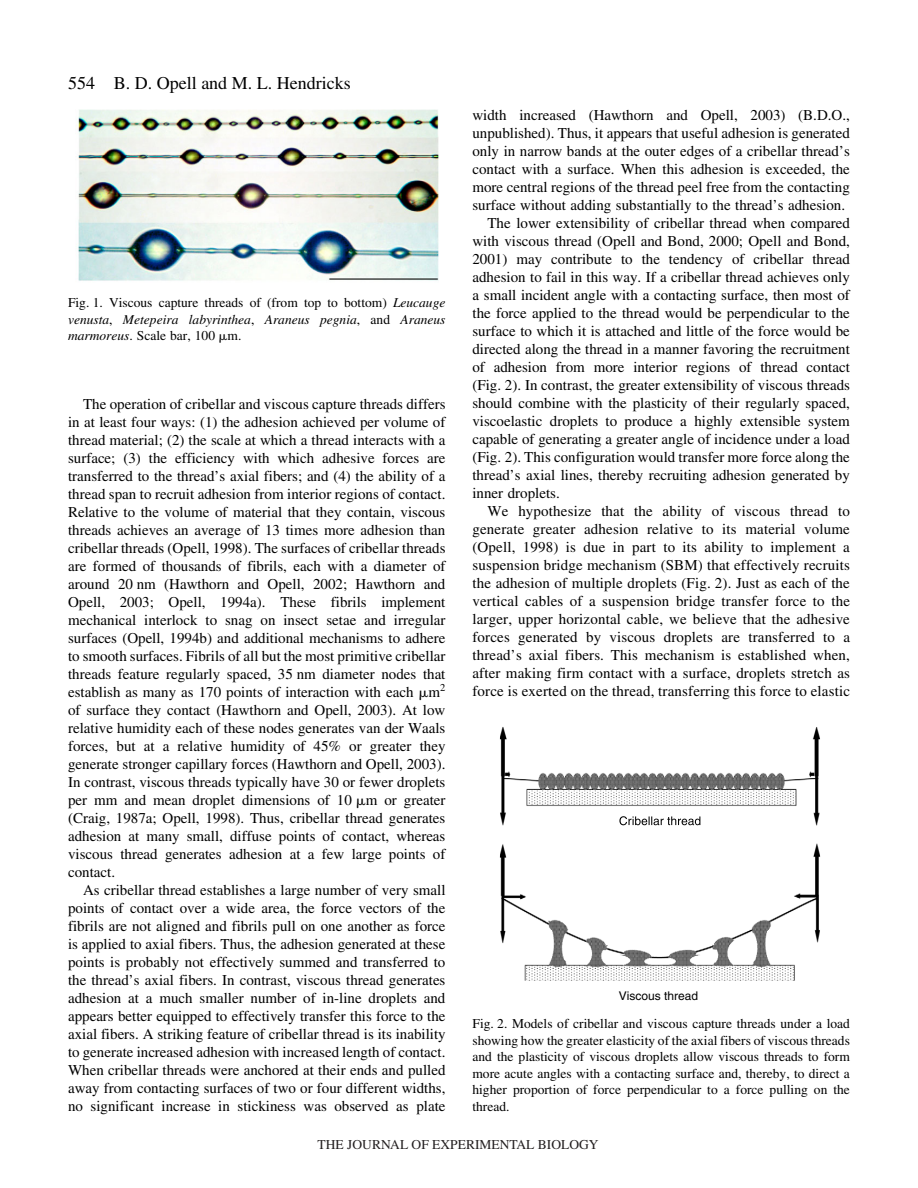
<style>
.page{position:relative;width:918px;height:1188px;background:#fff}
.page>*{position:absolute;margin:0;border:0;box-sizing:border-box;transform-origin:0 0}
.t1{font:18px "Times";color:#000}
.t2{font:15px/18px "Times";color:#000;text-align:justify}
.t3{font:13.5px/16.5px "Times";color:#000;text-align:justify}
.t4{font:13.5px "Times";color:#231f20}
.t5{font:12px "Helvetica";color:#000}
.s1{color:#fff}
.s2{font-style:italic}
.s3{font-family:"Mathematical Pi One"}
</style>
<div class="page">
<img style="left:78px;top:110px;width:361px;height:171px">
<img style="left:500px;top:727px;width:320px;height:254px">
<img style="left:619px;top:816px;width:81px;height:9px">
<p class="t1" style="left:68px;top:76px;width:28px">554</p>
<p class="t1" style="left:114px;top:76px;width:238px">B. D. Opell and M. L. Hendricks</p>
<p class="t2" style="left:472px;top:107px;width:379px">width increased (Hawthorn and Opell, 2003) (B.D.O.,</p>
<p class="t2" style="left:472px;top:125px;width:379px">unpublished). Thus, it appears that useful adhesion is generated</p>
<p class="t2" style="left:472px;top:143px;width:379px">only in narrow bands at the outer edges of a cribellar thread’s</p>
<p class="t2" style="left:472px;top:161px;width:379px">contact with a surface. When this adhesion is exceeded, the</p>
<p class="t2" style="left:472px;top:179px;width:379px">more central regions of the thread peel free from the contacting</p>
<p class="t2" style="left:472px;top:197px;width:374px">surface without adding substantially to the thread’s adhesion.</p>
<p class="t2" style="left:487px;top:215px;width:364px">The lower extensibility of cribellar thread when compared</p>
<p class="t2" style="left:472px;top:233px;width:379px">with viscous thread (Opell and Bond, 2000; Opell and Bond,</p>
<p class="t2" style="left:472px;top:251px;width:379px">2001) may contribute to the tendency of cribellar thread</p>
<p class="t2" style="left:472px;top:269px;width:379px">adhesion to fail in this way. If a cribellar thread achieves only</p>
<p class="t2" style="left:472px;top:287px;width:379px">a small incident angle with a contacting surface, then most of</p>
<p class="t2" style="left:472px;top:305px;width:379px">the force applied to the thread would be perpendicular to the</p>
<p class="t2" style="left:472px;top:323px;width:379px">surface to which it is attached and little of the force would be</p>
<p class="t2" style="left:472px;top:341px;width:379px">directed along the thread in a manner favoring the recruitment</p>
<p class="t2" style="left:472px;top:359px;width:379px">of adhesion from more interior regions of thread contact</p>
<p class="t2" style="left:472px;top:377px;width:379px">(Fig.<span class="s1">·</span>2). In contrast, the greater extensibility of viscous threads</p>
<p class="t2" style="left:472px;top:395px;width:379px">should combine with the plasticity of their regularly spaced,</p>
<p class="t2" style="left:472px;top:413px;width:379px">viscoelastic droplets to produce a highly extensible system</p>
<p class="t2" style="left:472px;top:431px;width:379px">capable of generating a greater angle of incidence under a load</p>
<p class="t2" style="left:472px;top:449px;width:379px">(Fig.<span class="s1">·</span>2). This configuration would transfer more force along the</p>
<p class="t2" style="left:472px;top:467px;width:379px">thread’s axial lines, thereby recruiting adhesion generated by</p>
<p class="t2" style="left:472px;top:485px;width:89px">inner droplets.</p>
<p class="t2" style="left:487px;top:503px;width:364px">We hypothesize that the ability of viscous thread to</p>
<p class="t2" style="left:472px;top:521px;width:379px">generate greater adhesion relative to its material volume</p>
<p class="t2" style="left:472px;top:539px;width:379px">(Opell, 1998) is due in part to its ability to implement a</p>
<p class="t2" style="left:472px;top:557px;width:379px">suspension bridge mechanism (SBM) that effectively recruits</p>
<p class="t2" style="left:472px;top:575px;width:379px">the adhesion of multiple droplets (Fig.<span class="s1">·</span>2). Just as each of the</p>
<p class="t2" style="left:473px;top:593px;width:379px">vertical cables of a suspension bridge transfer force to the</p>
<p class="t2" style="left:473px;top:611px;width:379px">larger, upper horizontal cable, we believe that the adhesive</p>
<p class="t2" style="left:473px;top:629px;width:379px">forces generated by viscous droplets are transferred to a</p>
<p class="t2" style="left:473px;top:647px;width:379px">thread’s axial fibers. This mechanism is established when,</p>
<p class="t2" style="left:473px;top:665px;width:379px">after making firm contact with a surface, droplets stretch as</p>
<p class="t2" style="left:473px;top:683px;width:379px">force is exerted on the thread, transferring this force to elastic</p>
<p class="t3" style="left:68px;top:296px;width:379px">Fig.<span class="s1">·</span>1. Viscous capture threads of (from top to bottom) <span class="s2">Leucauge venusta</span>, <span class="s2">Metepeira labyrinthea</span>, <span class="s2">Araneus pegnia</span>, and <span class="s2">Araneus marmoreus</span>. Scale bar, 100<span class="s1">·</span><span class="s3">-</span>m.</p>
<p class="t2" style="left:68px;top:396px;width:379px;text-indent:15px">The operation of cribellar and viscous capture threads differs in at least four ways: (1) the adhesion achieved per volume of thread material; (2) the scale at which a thread interacts with a surface; (3) the efficiency with which adhesive forces are transferred to the thread’s axial fibers; and (4) the ability of a thread span to recruit adhesion from interior regions of contact.<br>Relative to the volume of material that they contain, viscous threads achieves an average of 13 times more adhesion than cribellar threads (Opell, 1998). The surfaces of cribellar threads are formed of thousands of fibrils, each with a diameter of around 20<span class="s1">·</span>nm (Hawthorn and Opell, 2002; Hawthorn and Opell, 2003; Opell, 1994a). These fibrils implement mechanical interlock to snag on insect setae and irregular surfaces (Opell, 1994b) and additional mechanisms to adhere to smooth surfaces. Fibrils of all but the most primitive cribellar threads feature regularly spaced, 35<span class="s1">·</span>nm diameter nodes that establish as many as 170 points of interaction with each <span class="s3">-</span>m<sup>2 </sup>of surface they contact (Hawthorn and Opell, 2003). At low relative humidity each of these nodes generates van der Waals forces, but at a relative humidity of 45% or greater they generate stronger capillary forces (Hawthorn and Opell, 2003).<br>In contrast, viscous threads typically have 30 or fewer droplets per mm and mean droplet dimensions of 10<span class="s1">·</span><span class="s3">-</span>m or greater (Craig, 1987a; Opell, 1998). Thus, cribellar thread generates adhesion at many small, diffuse points of contact, whereas viscous thread generates adhesion at a few large points of contact.</p>
<p class="t2" style="left:68px;top:882px;width:379px;text-indent:15px">As cribellar thread establishes a large number of very small points of contact over a wide area, the force vectors of the fibrils are not aligned and fibrils pull on one another as force is applied to axial fibers. Thus, the adhesion generated at these points is probably not effectively summed and transferred to the thread’s axial fibers. In contrast, viscous thread generates adhesion at a much smaller number of in-line droplets and appears better equipped to effectively transfer this force to the axial fibers. A striking feature of cribellar thread is its inability to generate increased adhesion with increased length of contact.<br>When cribellar threads were anchored at their ends and pulled away from contacting surfaces of two or four different widths, no significant increase in stickiness was observed as plate</p>
<p class="t5" style="left:619px;top:991px;width:81px">Viscous thread</p>
<p class="t3" style="left:472px;top:1017px;width:379px">Fig.<span class="s1">·</span>2. Models of cribellar and viscous capture threads under a load showing how the greater elasticity of the axial fibers of viscous threads and the plasticity of viscous droplets allow viscous threads to form more acute angles with a contacting surface and, thereby, to direct a higher proportion of force perpendicular to a force pulling on the thread.</p>
<p class="t4" style="left:318px;top:1137px;width:282px">THE JOURNAL OF EXPERIMENTAL BIOLOGY</p>
</div>
